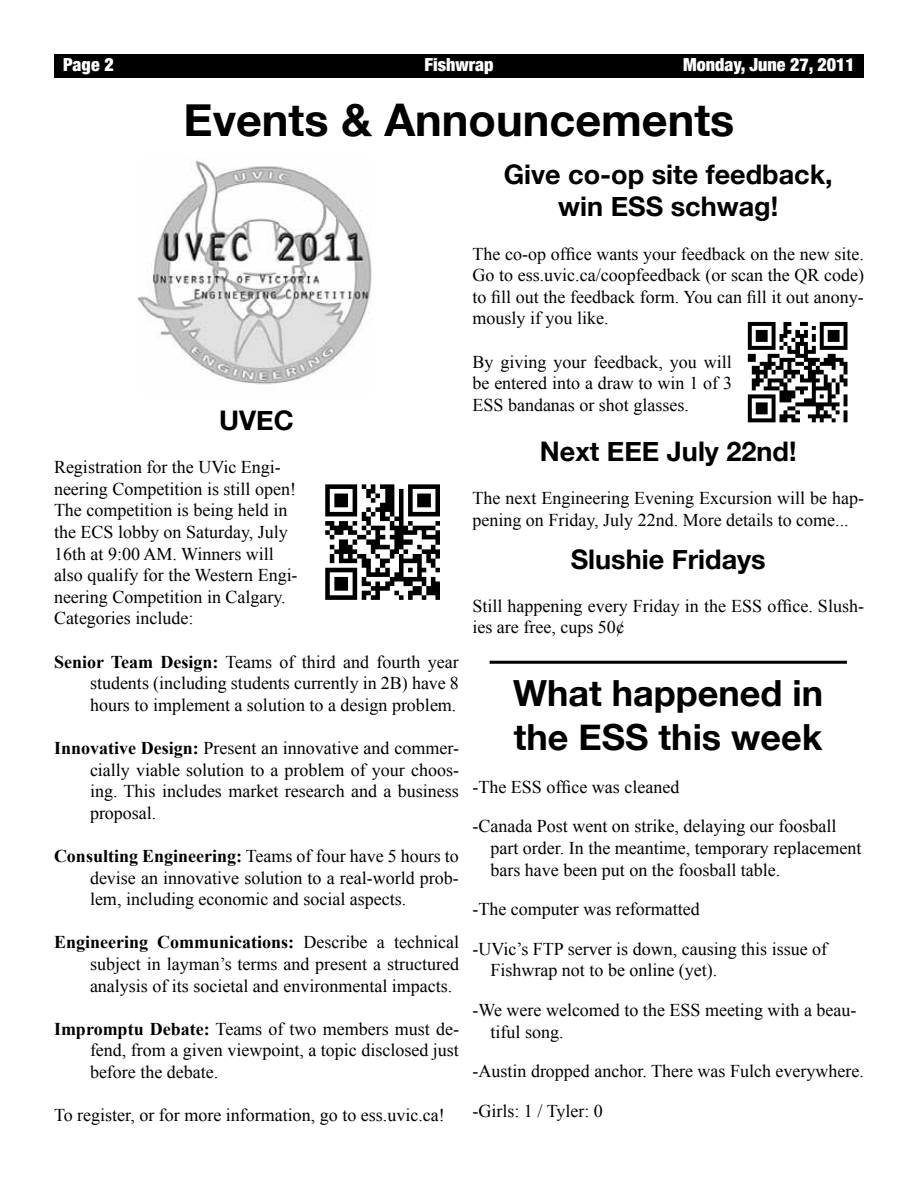
<style>
.page{position:relative;width:918px;height:1188px;background:#fff}
.page>*{position:absolute;margin:0;border:0;box-sizing:border-box;transform-origin:0 0}
.t1{font:700 45px "Helvetica Neue";color:#000}
.t2{font:700 36px/43.2px "Helvetica Neue";color:#000}
.t3{font:700 27px/32.4px "Helvetica Neue";color:#000;text-align:center}
.t4{font:18px/21.6px "Times New Roman";color:#000}
.t5{font:900 condensed 18px "Helvetica Neue";color:#fff}
.s1{font-weight:700}
</style>
<div class="page">
<div style="left:54px;top:54px;width:810px;height:23px;background:#000"></div>
<img style="left:139px;top:158px;width:233px;height:227px">
<img style="left:747px;top:321px;width:101px;height:102px">
<img style="left:325px;top:484px;width:115px;height:116px">
<hr style="left:490px;top:661px;width:357px;height:3px;background:#000">
<p class="t5" style="left:63px;top:54px;width:52px">Page 2</p>
<p class="t5" style="left:424px;top:54px;width:71px">Fishwrap</p>
<p class="t5" style="left:683px;top:54px;width:173px">Monday, June 27, 2011</p>
<h1 class="t1" style="left:184px;top:92px;width:552px">Events &amp; Announcements</h1>
<h3 class="t3" style="left:219px;top:404px;width:76px">UVEC</h3>
<p class="t4" style="left:54px;top:456px;width:245px">Registration for the UVic Engi&shy;neering Competition is still open!<br>The competition is being held in the ECS lobby on Saturday, July<br>16th at 9:00 AM. Winners will also qualify for the Western Engi&shy;neering Competition in Calgary.<br>Categories include:</p>
<p class="t4" style="left:90px;top:651px;width:370px;text-align:justify;text-indent:-36px"><span class="s1">Senior Team Design:</span> Teams of third and fourth year students (including students currently in 2B) have 8 hours to implement a solution to a design problem.</p>
<p class="t4" style="left:90px;top:737px;width:370px;text-align:justify;text-indent:-36px"><span class="s1">Innovative Design:</span> Present an innovative and commer&shy;cially viable solution to a problem of your choos&shy;ing. This includes market research and a business proposal.</p>
<p class="t4" style="left:90px;top:845px;width:370px;text-align:justify;text-indent:-36px"><span class="s1">Consulting Engineering:</span> Teams of four have 5 hours to devise an innovative solution to a real-world prob&shy;lem, including economic and social aspects.</p>
<p class="t4" style="left:90px;top:931px;width:371px;text-align:justify;text-indent:-36px"><span class="s1">Engineering Communications:</span> Describe a technical subject in layman’s terms and present a structured analysis of its societal and environmental impacts.</p>
<p class="t4" style="left:90px;top:1018px;width:370px;text-align:justify;text-indent:-36px"><span class="s1">Impromptu Debate:</span> Teams of two members must de&shy;fend, from a given viewpoint, a topic disclosed just before the debate.</p>
<p class="t4" style="left:54px;top:1104px;width:392px">To register, or for more information, go to ess.uvic.ca!</p>
<h3 class="t3" style="left:504px;top:158px;width:330px">Give co-op site feedback, win ESS schwag!</h3>
<p class="t4" style="left:472px;top:243px;width:393px;text-align:justify">The co-op office wants your feedback on the new site.<br>Go to ess.uvic.ca/coopfeedback (or scan the QR code) to fill out the feedback form. You can fill it out anony&shy;mously if you like.</p>
<p class="t4" style="left:472px;top:351px;width:261px;text-align:justify">By giving your feedback, you will be entered into a draw to win 1 of 3<br>ESS bandanas or shot glasses.</p>
<h3 class="t3" style="left:540px;top:435px;width:258px">Next EEE July 22nd!</h3>
<p class="t4" style="left:472px;top:487px;width:393px">The next Engineering Evening Excursion will be hap&shy;pening on Friday, July 22nd. More details to come...</p>
<h3 class="t3" style="left:571px;top:542px;width:196px">Slushie Fridays</h3>
<p class="t4" style="left:472px;top:595px;width:393px">Still happening every Friday in the ESS office. Slush&shy;ies are free, cups 50¢</p>
<h2 class="t2" style="left:513px;top:671px;width:311px">What happened in the ESS this week</h2>
<p class="t4" style="left:472px;top:767px;width:365px;line-height:39.6px">-The ESS office was cleaned<br>-Canada Post went on strike, delaying our foosball</p>
<p class="t4" style="left:490px;top:837px;width:372px">part order. In the meantime, temporary replacement bars have been put on the foosball table.</p>
<p class="t4" style="left:472px;top:889px;width:356px;line-height:39.6px">-The computer was reformatted<br>-UVic’s FTP server is down, causing this issue of</p>
<p class="t4" style="left:472px;top:950px;width:385px;line-height:39.6px;text-indent:18px">Fishwrap not to be online (yet).<br>-We were welcomed to the ESS meeting with a beau-</p>
<p class="t4" style="left:472px;top:1012px;width:393px;line-height:39.6px;text-indent:18px">tiful song.<br>-Austin dropped anchor. There was Fulch everywhere.</p>
<p class="t4" style="left:472px;top:1100px;width:132px">-Girls: 1 / Tyler: 0</p>
</div>
